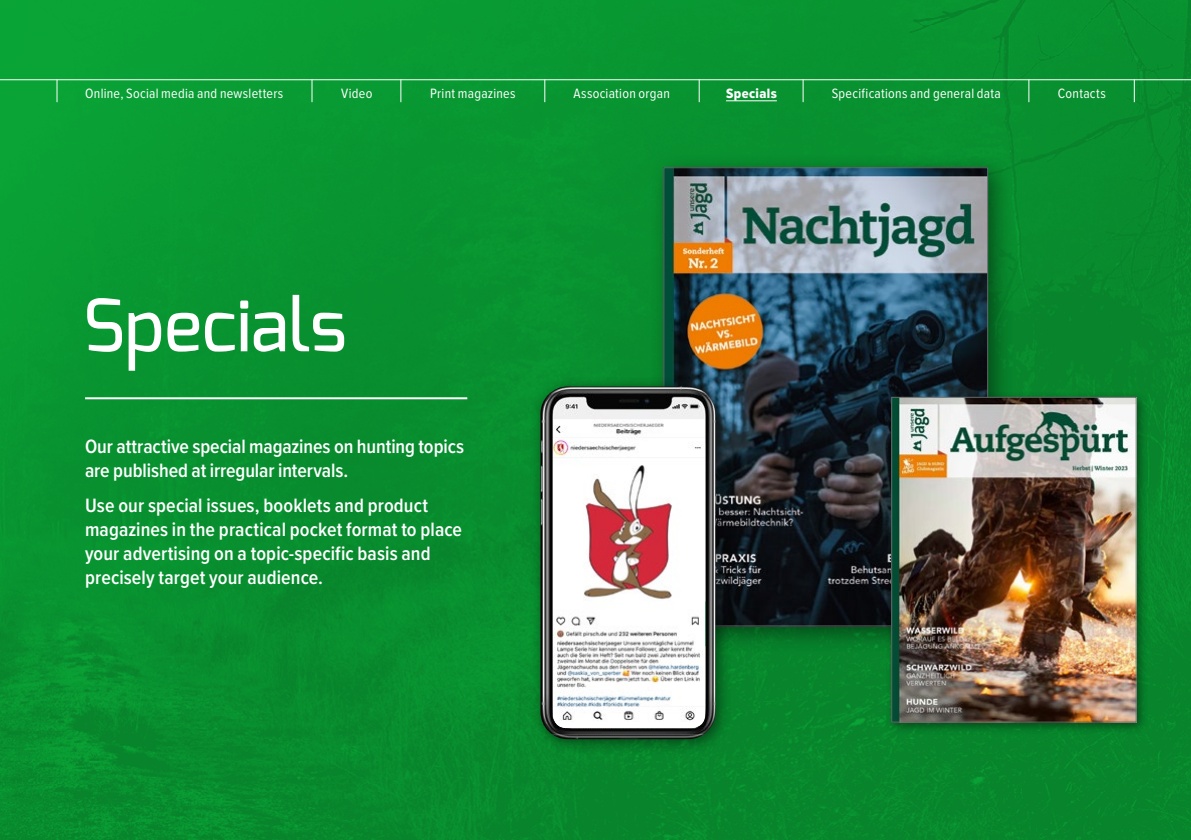
<style>
.page{position:relative;width:1191px;height:840px;background:#fff}
.page>*{position:absolute;margin:0;border:0;box-sizing:border-box;transform-origin:0 0}
.t1{font:500 72px "Exo";letter-spacing:-.005em;color:#fff}
.t2{font:600 20px/24px "Proxima Nova Cond";letter-spacing:.005em;color:#fff}
.t3{font:14px "Proxima Nova Cond";letter-spacing:.02em;color:#fff}
.t4{font:14px "Proxima Nova Cond Extrabld";letter-spacing:.025em;color:#fff}
</style>
<div class="page">
<img style="left:0;top:0;width:1191px;height:839px">
<hr style="left:0;top:79px;width:1191px;height:1px;background:#fff">
<svg style="left:1134px;top:79px;width:1px;height:23px"></svg>
<svg style="left:1028px;top:79px;width:1px;height:23px"></svg>
<svg style="left:802px;top:79px;width:1px;height:23px"></svg>
<svg style="left:699px;top:79px;width:1px;height:23px"></svg>
<svg style="left:544px;top:79px;width:1px;height:23px"></svg>
<svg style="left:400px;top:79px;width:1px;height:23px"></svg>
<svg style="left:312px;top:79px;width:1px;height:23px"></svg>
<svg style="left:57px;top:79px;width:1px;height:23px"></svg>
<hr style="left:85px;top:397px;width:382px;height:2px;background:#fff">
<hr style="left:726px;top:100px;width:51px;height:1px;background:#fff">
<div style="left:650px;top:153px;width:365px;height:499px;background:#000;opacity:.45"></div>
<img style="left:665px;top:169px;width:321px;height:455px">
<div style="left:885px;top:391px;width:263px;height:344px;background:#000;opacity:.45"></div>
<img style="left:893px;top:399px;width:241px;height:321px">
<div style="left:891px;top:397px;width:245px;height:325px;border:1px solid #666b6a"></div>
<div style="left:529px;top:375px;width:203px;height:380px;background:#000;opacity:.5"></div>
<img style="left:540px;top:386px;width:175px;height:352px">
<img style="left:553px;top:419px;width:152px;height:308px">
<p class="t4" style="left:726px;top:83px;width:52px">Specials</p>
<p class="t3" style="left:85px;top:83px;width:200px">Online, Social media and newsletters</p>
<p class="t3" style="left:341px;top:83px;width:33px">Video</p>
<p class="t3" style="left:430px;top:83px;width:87px">Print magazines</p>
<p class="t3" style="left:573px;top:83px;width:98px">Association organ</p>
<p class="t3" style="left:831px;top:83px;width:171px">Specifications and general data</p>
<p class="t3" style="left:1057px;top:83px;width:50px">Contacts</p>
<h1 class="t1" style="left:83px;top:279px;width:265px">Specials</h1>
<p class="t2" style="left:85px;top:433px;width:381px">Our attractive special magazines on hunting topics are published at irregular intervals.</p>
<p class="t2" style="left:85px;top:492px;width:378px">Use our special issues, booklets and product magazines in the practical pocket format to place your advertising on a topic-specific basis and precisely target your audience.</p>
</div>
